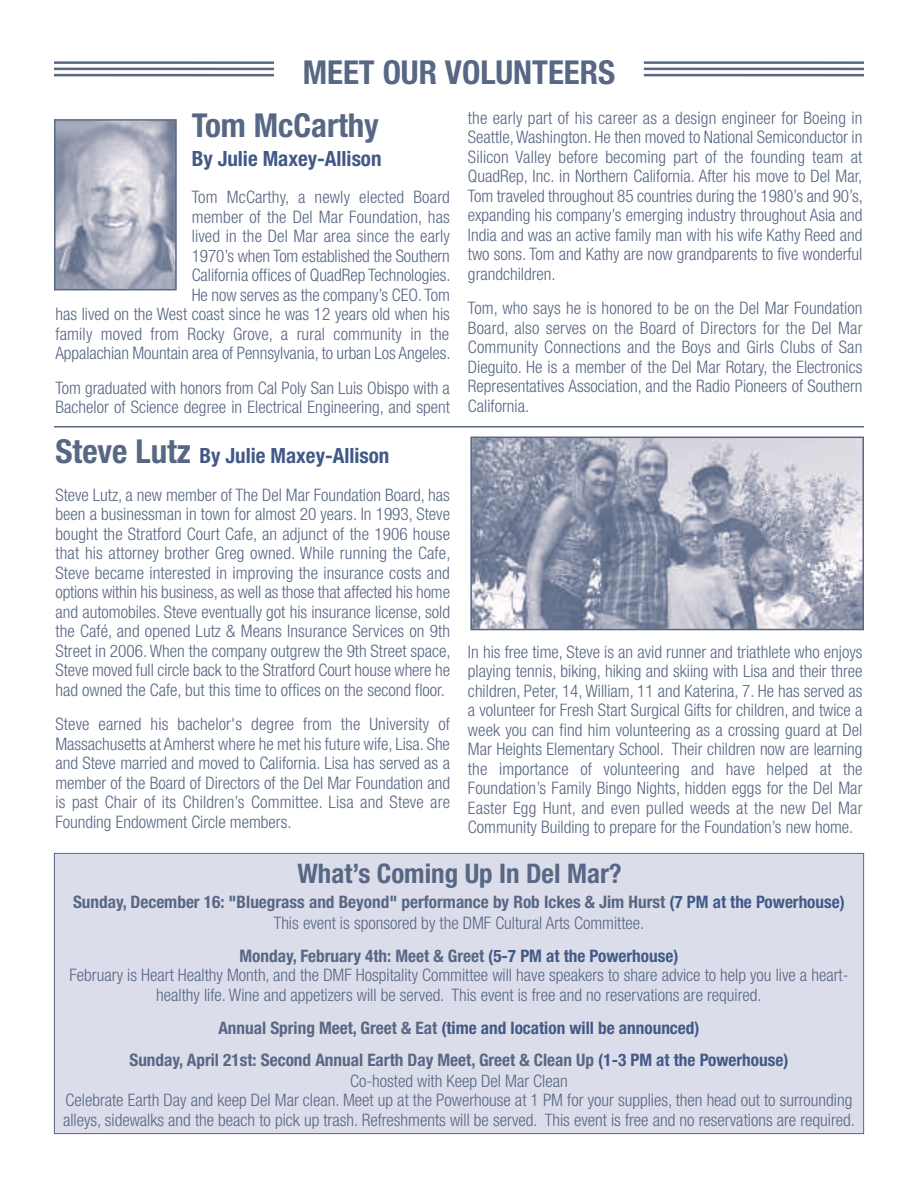
<style>
.page{position:relative;width:918px;height:1188px;background:#fff}
.page>*{position:absolute;margin:0;border:0;box-sizing:border-box;transform-origin:0 0}
.t1{font:700 condensed 33px "Helvetica Neue";color:#586784}
.t2{font:700 condensed 27px "Helvetica Neue";color:#586784}
.t3{font:700 condensed 21px "Helvetica Neue";color:#425987}
.t4{font:300 condensed 17.25px/19.5px "Helvetica Neue";color:#586784;text-align:justify}
.t5{font:700 condensed 17.25px/20.7px "Helvetica Neue";color:#586784;text-align:center}
.s1{font-size:33px;color:#586784}
.s2{color:#425987}
.s3{font-weight:300}
.s4{font-weight:700}
.s5{font-weight:700;color:#425987}
</style>
<div class="page">
<hr style="left:54px;top:61px;width:220px;height:3px;background:#586784">
<hr style="left:54px;top:68px;width:220px;height:2px;background:#586784">
<hr style="left:54px;top:74px;width:220px;height:2px;background:#586784">
<hr style="left:644px;top:61px;width:220px;height:3px;background:#586784">
<hr style="left:644px;top:68px;width:220px;height:2px;background:#586784">
<hr style="left:644px;top:74px;width:220px;height:2px;background:#586784">
<hr style="left:54px;top:426px;width:810px;height:2px;background:#586784">
<img style="left:57px;top:122px;width:117px;height:165px">
<div style="left:54px;top:119px;width:123px;height:171px;border:2px solid #586784"></div>
<img style="left:473px;top:440px;width:388px;height:187px">
<div style="left:470px;top:437px;width:394px;height:193px;border:2px solid #586784"></div>
<div style="left:55px;top:854px;width:808px;height:279px;background:#dbdeea"></div>
<h1 class="t1" style="left:303px;top:60px;width:314px">MEET OUR VOLUNTEERS</h1>
<h1 class="t1" style="left:192px;top:114px;width:189px">Tom McCarthy</h1>
<p class="t3" style="left:192px;top:151px;width:191px">By Julie Maxey-Allison</p>
<p class="t4" style="left:55px;top:189px;width:397px;text-align:right">Tom McCarthy, a newly elected Board<br>member of the Del Mar Foundation, has<br>lived in the Del Mar area since the early<br>1970’s when Tom established the Southern<br>California offices of QuadRep Technologies.<br>He now serves as the company’s CEO. Tom<br>has lived on the West coast since he was 12 years old when his family moved from Rocky Grove, a rural community in the Appalachian Mountain area of Pennsylvania, to urban Los Angeles.</p>
<p class="t4" style="left:55px;top:379px;width:396px">Tom graduated with honors from Cal Poly San Luis Obispo with a<br>Bachelor of Science degree in Electrical Engineering, and spent</p>
<p class="t3" style="left:56px;top:448px;width:335px"><span class="s1">Steve Lutz</span> By Julie Maxey-Allison</p>
<p class="t4" style="left:55px;top:486px;width:397px">Steve Lutz, a new member of The Del Mar Foundation Board, has been a businessman in town for almost 20 years. In 1993, Steve bought the Stratford Court Cafe, an adjunct of the 1906 house that his attorney brother Greg owned. While running the Cafe, Steve became interested in improving the insurance costs and options within his business, as well as those that affected his home and automobiles. Steve eventually got his insurance license, sold the Café, and opened Lutz &amp; Means Insurance Services on 9th Street in 2006. When the company outgrew the 9th Street space, Steve moved full circle back to the Stratford Court house where he had owned the Cafe, but this time to offices on the second floor.</p>
<p class="t4" style="left:55px;top:716px;width:396px">Steve earned his bachelor's degree from the University of Massachusetts at Amherst where he met his future wife, Lisa. She and Steve married and moved to California. Lisa has served as a member of the Board of Directors of the Del Mar Foundation and is past Chair of its Children’s Committee. Lisa and Steve are Founding Endowment Circle members.</p>
<p class="t4" style="left:468px;top:109px;width:397px">the early part of his career as a design engineer for Boeing in Seattle,Washington. He then moved to National Semiconductor in Silicon Valley before becoming part of the founding team at QuadRep, Inc. in Northern California. After his move to Del Mar, Tom traveled throughout 85 countries during the 1980’s and 90’s, expanding his company’s emerging industry throughout Asia and India and was an active family man with his wife Kathy Reed and two sons. Tom and Kathy are now grandparents to five wonderful grandchildren.</p>
<p class="t4" style="left:468px;top:300px;width:396px">Tom, who says he is honored to be on the Del Mar Foundation Board, also serves on the Board of Directors for the Del Mar Community Connections and the Boys and Girls Clubs of San Dieguito. He is a member of the Del Mar Rotary, the Electronics Representatives Association, and the Radio Pioneers of Southern California.</p>
<p class="t4" style="left:468px;top:643px;width:396px">In his free time, Steve is an avid runner and triathlete who enjoys playing tennis, biking, hiking and skiing with Lisa and their three children, Peter, 14, William, 11 and Katerina, 7. He has served as a volunteer for Fresh Start Surgical Gifts for children, and twice a week you can find him volunteering as a crossing guard at Del Mar Heights Elementary School. Their children now are learning the importance of volunteering and have helped at the Foundation’s Family Bingo Nights, hidden eggs for the Del Mar Easter Egg Hunt, and even pulled weeds at the new Del Mar Community Building to prepare for the Foundation’s new home.</p>
<h2 class="t2" style="left:297px;top:863px;width:326px">What’s Coming Up In Del Mar?</h2>
<p class="t5" style="left:73px;top:893px;width:773px">Sunday, December 16: "Bluegrass and Beyond" performance by Rob Ickes &amp; Jim Hurst <span class="s2">(7 PM at the Powerhouse)<br></span><span class="s3">This event is sponsored by the DMF Cultural Arts Committee.</span></p>
<p class="t4" style="left:70px;top:947px;width:780px;text-align:center"><span class="s4">Monday, February 4th: Meet &amp; Greet</span> <span class="s5">(5-7 PM at the Powerhouse)<br></span>February is Heart Healthy Month, and the DMF Hospitality Committee will have speakers to share advice to help you live a heart&shy;healthy life. Wine and appetizers will be served. This event is free and no reservations are required.</p>
<p class="t5" style="left:129px;top:1013px;width:661px;line-height:32.7px">Annual Spring Meet, Greet &amp; Eat <span class="s2">(time and location will be announced)<br></span>Sunday, April 21st: Second Annual Earth Day Meet, Greet &amp; Clean Up <span class="s2">(1-3 PM at the Powerhouse)</span></p>
<p class="t4" style="left:63px;top:1073px;width:793px;text-align:center">Co-hosted with Keep Del Mar Clean<br>Celebrate Earth Day and keep Del Mar clean. Meet up at the Powerhouse at 1 PM for your supplies, then head out to surrounding alleys, sidewalks and the beach to pick up trash. Refreshments will be served. This event is free and no reservations are required.</p>
</div>
